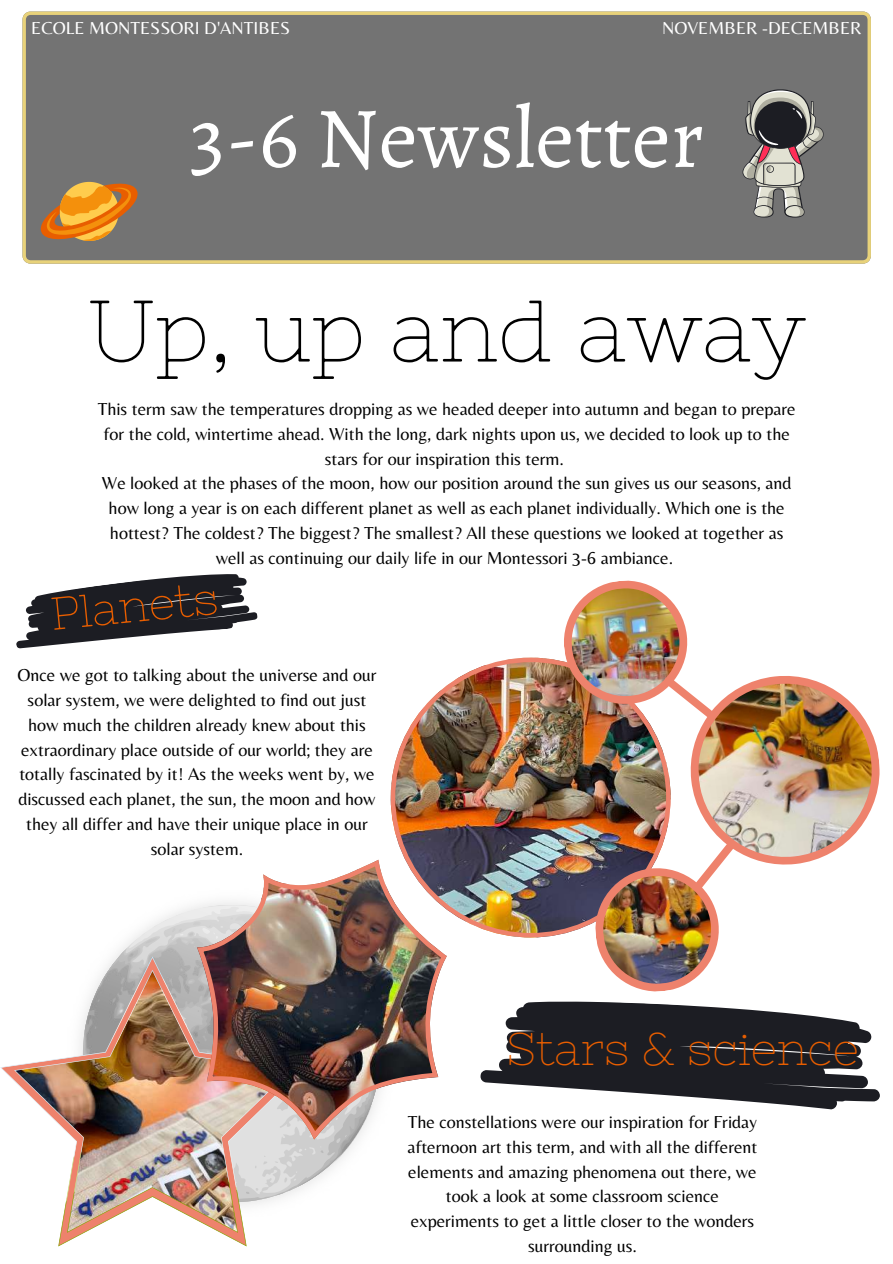
<style>
.page{position:relative;width:893px;height:1264px;background:#fff}
.page>*{position:absolute;margin:0;border:0;box-sizing:border-box;transform-origin:0 0}
.t1{font:87px "Alegreya";color:#fff}
.t2{font:87px "Nixie One";color:#000}
.t3{font:45.9px "Nixie One";color:#e85e00}
.t4{font:18px/24.8px "Belleza";color:#000;text-align:center}
.t5{font:18px "Belleza";color:#fff}
</style>
<div class="page">
<div style="left:23px;top:12px;width:847px;height:251px;background:#737373"></div>
<svg style="left:41px;top:181px;width:97px;height:60px"></svg>
<svg style="left:742px;top:89px;width:82px;height:129px"></svg>
<img style="left:391px;top:657px;width:169px;height:280px">
<svg style="left:116px;top:906px;width:242px;height:281px"></svg>
<img style="left:560px;top:580px;width:320px;height:412px">
<img style="left:600px;top:873px;width:114px;height:113px">
<img style="left:568px;top:585px;width:112px;height:114px">
<img style="left:693px;top:679px;width:183px;height:182px">
<img style="left:0;top:956px;width:305px;height:290px">
<img style="left:14px;top:969px;width:277px;height:263px">
<svg style="left:16px;top:574px;width:242px;height:75px"></svg>
<svg style="left:480px;top:1001px;width:400px;height:109px;fill:#1c1d23"></svg>
<img style="left:197px;top:859px;width:250px;height:280px">
<p class="t5" style="left:31px;top:17px;width:260px">ECOLE MONTESSORI D'ANTIBES</p>
<p class="t5" style="left:662px;top:17px;width:201px">NOVEMBER -DECEMBER</p>
<h1 class="t1" style="left:189px;top:78px;width:516px">3-6 Newsletter</h1>
<h1 class="t2" style="left:88px;top:281px;width:719px">Up, up and away</h1>
<p class="t4" style="left:98px;top:396px;width:699px">This term saw the temperatures dropping as we headed deeper into autumn and began to prepare for the cold, wintertime ahead. With the long, dark nights upon us, we decided to look up to the stars for our inspiration this term.<br>We looked at the phases of the moon, how our position around the sun gives us our seasons, and how long a year is on each different planet as well as each planet individually. Which one is the hottest? The coldest? The biggest? The smallest? All these questions we looked at together as well as continuing our daily life in our Montessori 3-6 ambiance.</p>
<h2 class="t3" style="left:48px;top:588px;width:169px;rotate:-6deg">Planets</h2>
<p class="t4" style="left:18px;top:662px;width:360px">Once we got to talking about the universe and our solar system, we were delighted to find out just how much the children already knew about this extraordinary place outside of our world; they are totally fascinated by it! As the weeks went by, we discussed each planet, the sun, the moon and how they all differ and have their unique place in our solar system.</p>
<h2 class="t3" style="left:506px;top:1022px;width:354px">Stars &amp; science</h2>
<p class="t4" style="left:407px;top:1109px;width:351px">The constellations were our inspiration for Friday afternoon art this term, and with all the different elements and amazing phenomena out there, we took a look at some classroom science experiments to get a little closer to the wonders surrounding us.</p>
</div>
